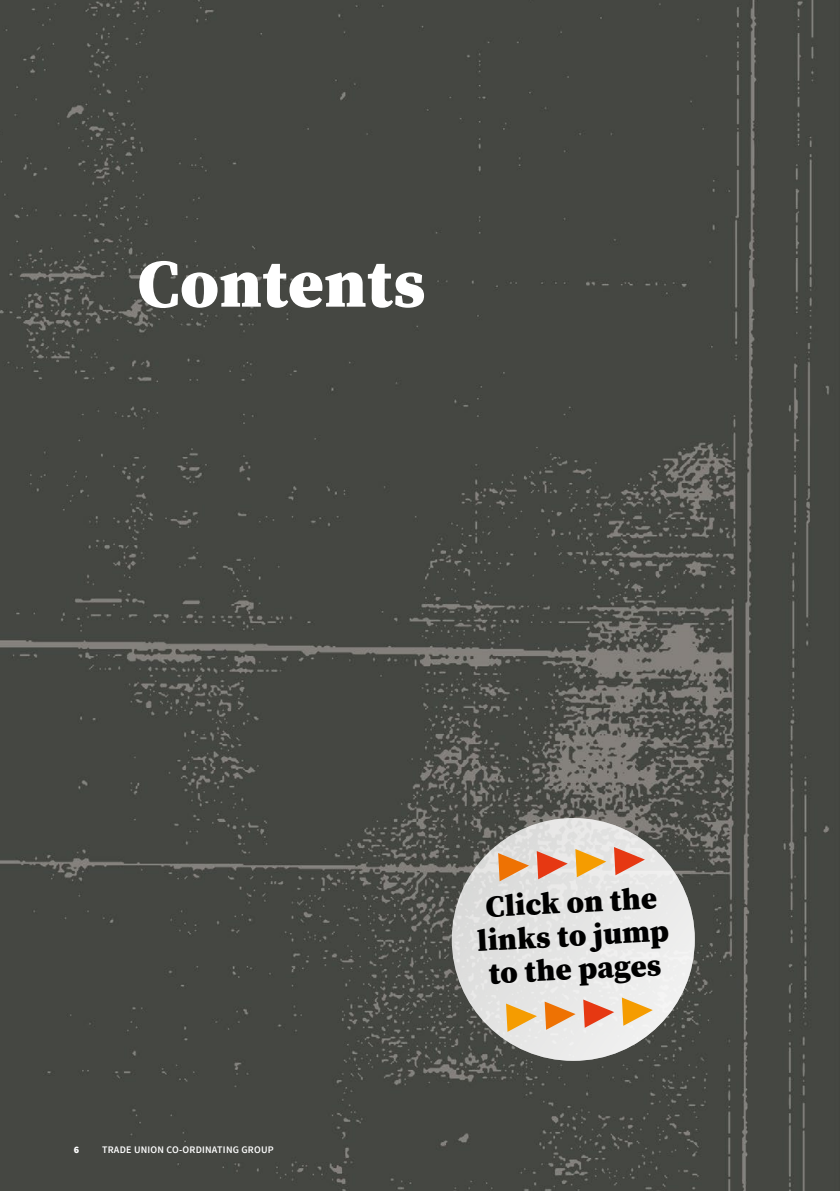
<style>
.page{position:relative;width:840px;height:1191px;background:#fff}
.page>*{position:absolute;margin:0;border:0;box-sizing:border-box;transform-origin:0 0}
.t1{font:68px "Source Serif Variable";letter-spacing:.01em;color:#fff}
.t2{font:30.4px/33.4px "Source Serif Variable";color:#000;text-align:center}
.t3{font:600 10px "Source Sans Pro";letter-spacing:.02em;color:#fff}
.t4{font:900 10px "Source Sans Pro";color:#fff}
</style>
<div class="page">
<img style="left:0;top:0;width:839px;height:1191px">
<div style="left:451px;top:818px;width:243px;height:242px;background:#e7e7e6;border-radius:50%"></div>
<svg style="left:498px;top:853px;width:30px;height:28px"></svg>
<svg style="left:536px;top:851px;width:31px;height:28px"></svg>
<svg style="left:575px;top:849px;width:31px;height:28px"></svg>
<svg style="left:614px;top:847px;width:30px;height:28px"></svg>
<svg style="left:506px;top:1003px;width:30px;height:28px"></svg>
<svg style="left:544px;top:1001px;width:31px;height:28px"></svg>
<svg style="left:583px;top:999px;width:31px;height:28px"></svg>
<svg style="left:622px;top:997px;width:30px;height:28px"></svg>
<h1 class="t1" style="left:137px;top:238px;width:289px">Contents</h1>
<p class="t4" style="left:74px;top:1143px;width:7px">6</p>
<p class="t3" style="left:102px;top:1143px;width:173px">TRADE UNION CO-ORDINATING GROUP</p>
<p class="t2" style="left:474px;top:890px;width:193px;rotate:-3deg">Click on the links to jump to the pages</p>
</div>
